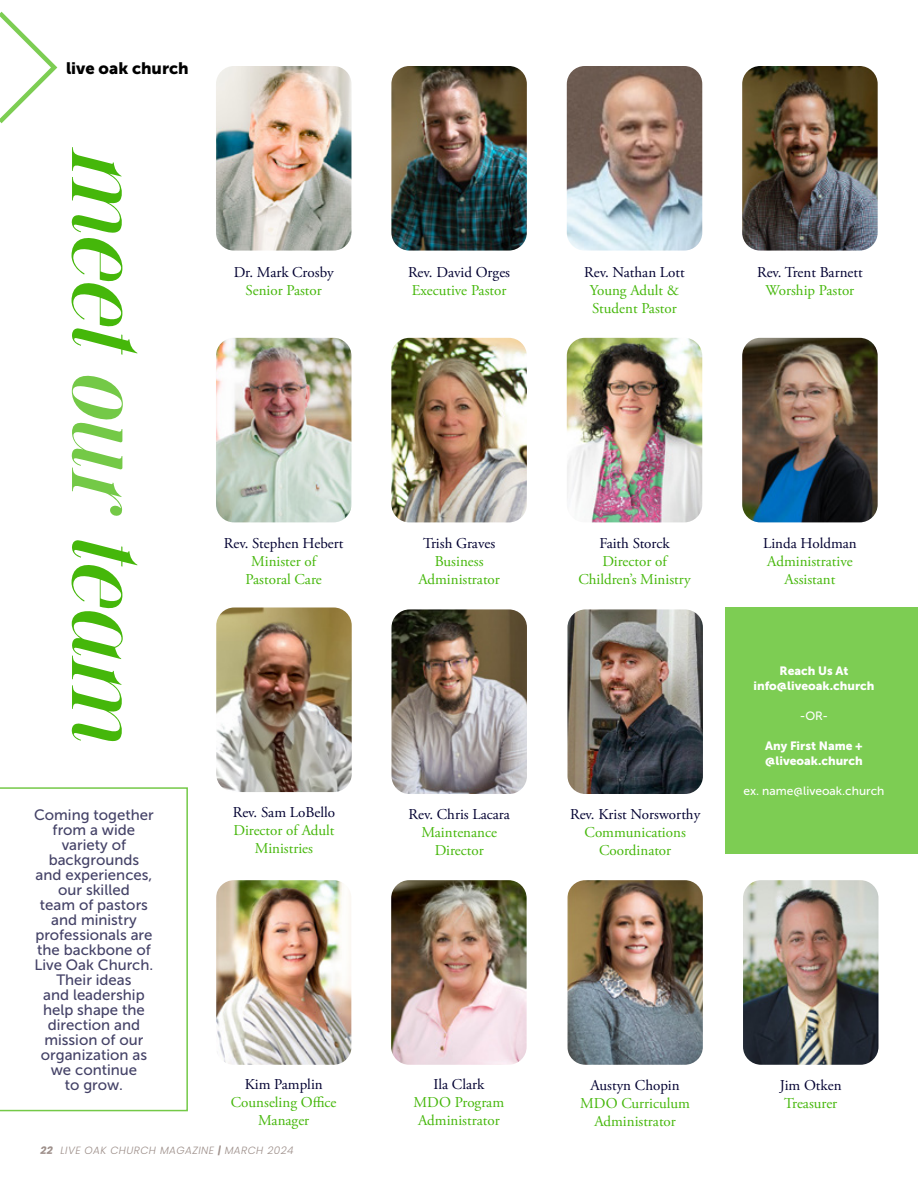
<style>
.page{position:relative;width:918px;height:1188px;background:#fff}
.page>*{position:absolute;margin:0;border:0;box-sizing:border-box;transform-origin:0 0}
.t1{font:italic 95.7px "Dalglish";color:#45b70a;scale:.93 1}
.t2{font:16.5px "Museo Sans 900";color:#000}
.t3{font:15px/18px "Adobe Garamond Pro";color:#45b70a;text-align:center}
.t4{font:15px/15px "Museo Sans 500";color:#444267;text-align:center}
.t5{font:15px "Adobe Garamond Pro";color:#020031}
.t6{font:12px/15px "Museo Sans 900";color:#fff;text-align:center}
.t7{font:12px "Museo Sans 500";color:#fff}
.t8{font:italic 300 10.5px "Poppins";letter-spacing:.04em;color:#9e908b}
.s1{color:#74c947}
.s2{font-weight:700}
.s3{font-weight:600}
</style>
<div class="page">
<img style="left:216px;top:66px;width:135px;height:185px">
<img style="left:567px;top:66px;width:135px;height:185px">
<img style="left:742px;top:66px;width:136px;height:185px">
<img style="left:391px;top:66px;width:136px;height:185px">
<img style="left:392px;top:609px;width:135px;height:185px">
<img style="left:567px;top:609px;width:136px;height:185px">
<img style="left:216px;top:338px;width:135px;height:184px">
<img style="left:567px;top:338px;width:135px;height:184px">
<img style="left:391px;top:338px;width:136px;height:184px">
<img style="left:742px;top:338px;width:136px;height:184px">
<img style="left:216px;top:608px;width:136px;height:184px">
<img style="left:743px;top:880px;width:136px;height:185px">
<img style="left:391px;top:880px;width:136px;height:185px">
<img style="left:216px;top:880px;width:135px;height:185px">
<img style="left:567px;top:880px;width:136px;height:185px">
<div style="left:726px;top:608px;width:192px;height:246px;background:#7dcd53"></div>
<svg style="left:0;top:787px;width:188px;height:324px"></svg>
<svg style="left:0;top:11px;width:58px;height:113px"></svg>
<p class="t2" style="left:66px;top:59px;width:124px">live oak church</p>
<h1 class="t1" style="left:157px;top:144px;width:646px;rotate:90deg">meet <span class="s1">our</span> team</h1>
<p class="t4" style="left:34px;top:807px;width:121px">Coming together from a wide variety of backgrounds and experiences, our skilled<br>team of pastors and ministry professionals are the backbone of<br>Live Oak Church.<br>Their ideas<br>and leadership help shape the direction and mission of our organization as we continue<br>to grow.</p>
<p class="t5" style="left:234px;top:264px;width:101px">Dr. Mark Crosby</p>
<p class="t3" style="left:246px;top:282px;width:78px">Senior Pastor</p>
<p class="t5" style="left:224px;top:534px;width:121px">Rev. Stephen Hebert</p>
<p class="t3" style="left:246px;top:553px;width:78px">Minister of<br>Pastoral Care</p>
<p class="t5" style="left:233px;top:804px;width:104px">Rev. Sam LoBello</p>
<p class="t3" style="left:234px;top:822px;width:102px">Director of Adult<br>Ministries</p>
<p class="t5" style="left:245px;top:1076px;width:80px">Kim Pamplin</p>
<p class="t3" style="left:231px;top:1094px;width:107px">Counseling Office<br>Manager</p>
<p class="t8" style="left:40px;top:1145px;width:255px"><span class="s2">22</span> LIVE OAK CHURCH MAGAZINE <span class="s3">|</span> MARCH 2024</p>
<p class="t5" style="left:408px;top:264px;width:103px">Rev. David Orges</p>
<p class="t3" style="left:412px;top:282px;width:96px">Executive Pastor</p>
<p class="t5" style="left:584px;top:264px;width:102px">Rev. Nathan Lott</p>
<p class="t3" style="left:590px;top:282px;width:91px;text-align:left">Young Adult &amp;<br>Student Pastor</p>
<p class="t5" style="left:757px;top:264px;width:107px">Rev. Trent Barnett</p>
<p class="t3" style="left:766px;top:282px;width:90px">Worship Pastor</p>
<p class="t5" style="left:423px;top:534px;width:74px">Trish Graves</p>
<p class="t3" style="left:418px;top:553px;width:83px">Business<br>Administrator</p>
<p class="t5" style="left:409px;top:805px;width:103px">Rev. Chris Lacara</p>
<p class="t3" style="left:421px;top:823px;width:77px">Maintenance<br>Director</p>
<p class="t5" style="left:599px;top:534px;width:72px">Faith Storck</p>
<p class="t3" style="left:578px;top:553px;width:114px">Director of<br>Children’s Ministry</p>
<p class="t5" style="left:570px;top:805px;width:132px">Rev. Krist Norsworthy</p>
<p class="t3" style="left:585px;top:823px;width:103px">Communications<br>Coordinator</p>
<p class="t5" style="left:763px;top:534px;width:95px">Linda Holdman</p>
<p class="t3" style="left:767px;top:553px;width:87px">Administrative<br>Assistant</p>
<p class="t6" style="left:753px;top:664px;width:122px">Reach Us At info@liveoak.church</p>
<p class="t7" style="left:800px;top:710px;width:30px">-OR-</p>
<p class="t6" style="left:765px;top:739px;width:99px;text-align:left">Any First Name + @liveoak.church</p>
<p class="t7" style="left:743px;top:785px;width:143px">ex. name@liveoak.church</p>
<p class="t5" style="left:433px;top:1076px;width:52px">Ila Clark</p>
<p class="t3" style="left:414px;top:1094px;width:92px">MDO Program<br>Administrator</p>
<p class="t5" style="left:591px;top:1076px;width:91px">Austyn Chopin</p>
<p class="t3" style="left:580px;top:1095px;width:111px">MDO Curriculum<br>Administrator</p>
<p class="t5" style="left:780px;top:1076px;width:63px">Jim Otken</p>
<p class="t3" style="left:784px;top:1095px;width:55px">Treasurer</p>
</div>
